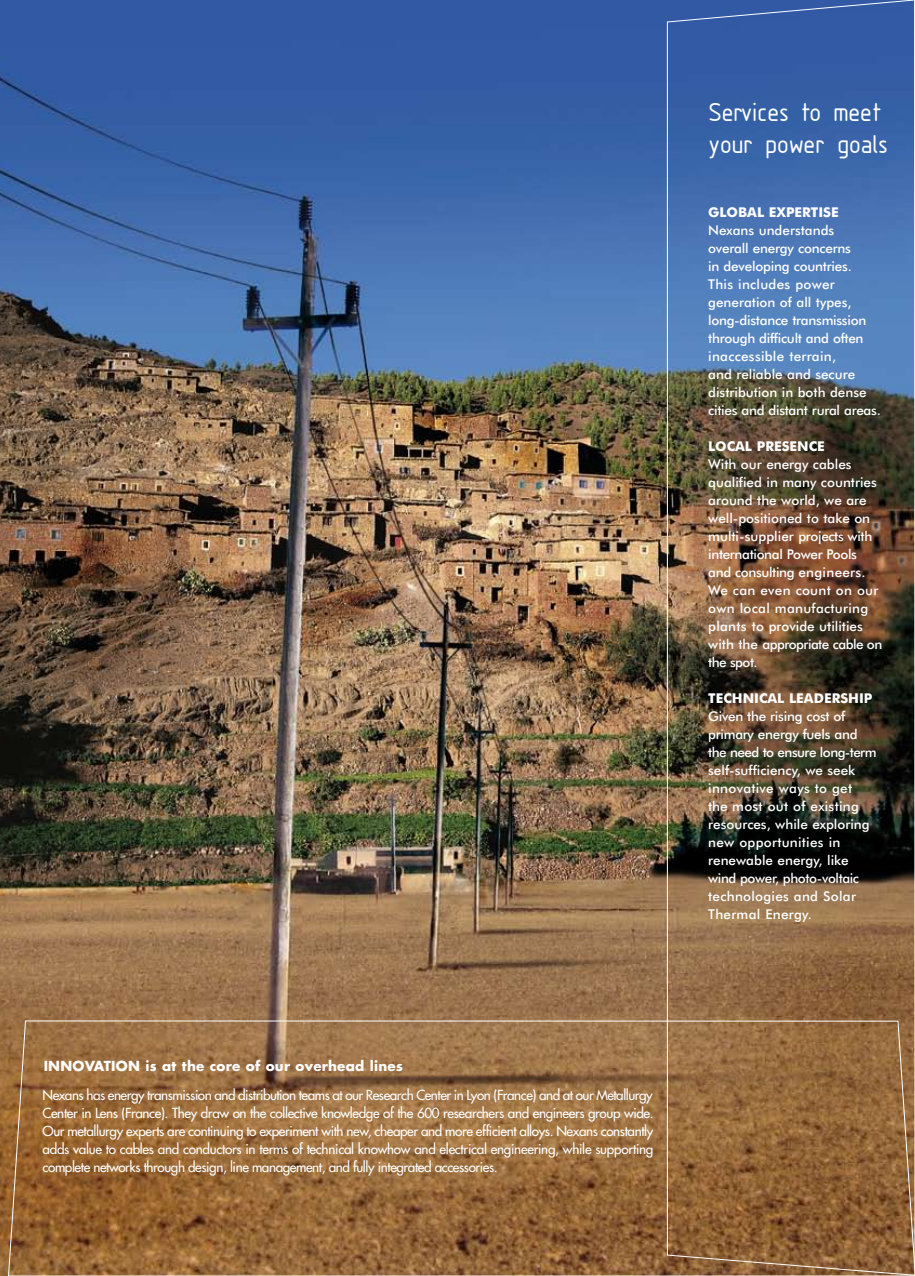
<style>
.page{position:relative;width:915px;height:1276px;background:#fff}
.page>*{position:absolute;margin:0;border:0;box-sizing:border-box;transform-origin:0 0}
.t1{font:27px/32.4px "Isonorm 3098";letter-spacing:.015em;color:#fff}
.t2{font:500 13.5px/18px "Futura BT";color:#fff}
.t3{font:13.5px/18px "Futura";letter-spacing:-.03em;color:#fff;text-align:justify}
.t4{font:700 13.5px "Futura BT";color:#fff}
.t5{font:700 13.5px "Futura";letter-spacing:.015em;color:#fff}
</style>
<div class="page">
<img style="left:0;top:0;width:666px;height:1276px">
<svg style="left:8px;top:1020px;width:658px;height:256px;background:#996c3e"></svg>
<img style="left:666px;top:0;width:248px;height:1276px">
<h1 class="t1" style="left:709px;top:96px;width:181px">Services to meet your power goals</h1>
<p class="t4" style="left:708px;top:204px;width:132px">GLOBAL EXPERTISE</p>
<p class="t2" style="left:708px;top:221px;width:174px">Nexans understands<br>overall energy concerns<br>in developing countries.<br>This includes power generation of all types, long-distance transmission through difficult and often inaccessible terrain,<br>and reliable and secure distribution in both dense cities and distant rural areas.</p>
<p class="t4" style="left:708px;top:438px;width:118px">LOCAL PRESENCE</p>
<p class="t2" style="left:708px;top:455px;width:175px">With our energy cables qualified in many countries around the world, we are well-positioned to take on multi-supplier projects with international Power Pools and consulting engineers.<br>We can even count on our own local manufacturing plants to provide utilities with the appropriate cable on the spot.</p>
<p class="t4" style="left:708px;top:690px;width:166px">TECHNICAL LEADERSHIP</p>
<p class="t2" style="left:708px;top:707px;width:170px">Given the rising cost of primary energy fuels and the need to ensure long-term self-sufficiency, we seek innovative ways to get<br>the most out of existing resources, while exploring new opportunities in renewable energy, like wind power, photo-voltaic technologies and Solar<br>Thermal Energy.</p>
<p class="t5" style="left:44px;top:1057px;width:360px">INNOVATION is at the core of our overhead lines</p>
<p class="t3" style="left:43px;top:1086px;width:612px">Nexans has energy transmission and distribution teams at our Research Center in Lyon (France) and at our Metallurgy Center in Lens (France). They draw on the collective knowledge of the 600 researchers and engineers group wide.<br>Our metallurgy experts are continuing to experiment with new, cheaper and more efficient alloys. Nexans constantly adds value to cables and conductors in terms of technical knowhow and electrical engineering, while supporting complete networks through design, line management, and fully integrated accessories.</p>
</div>
